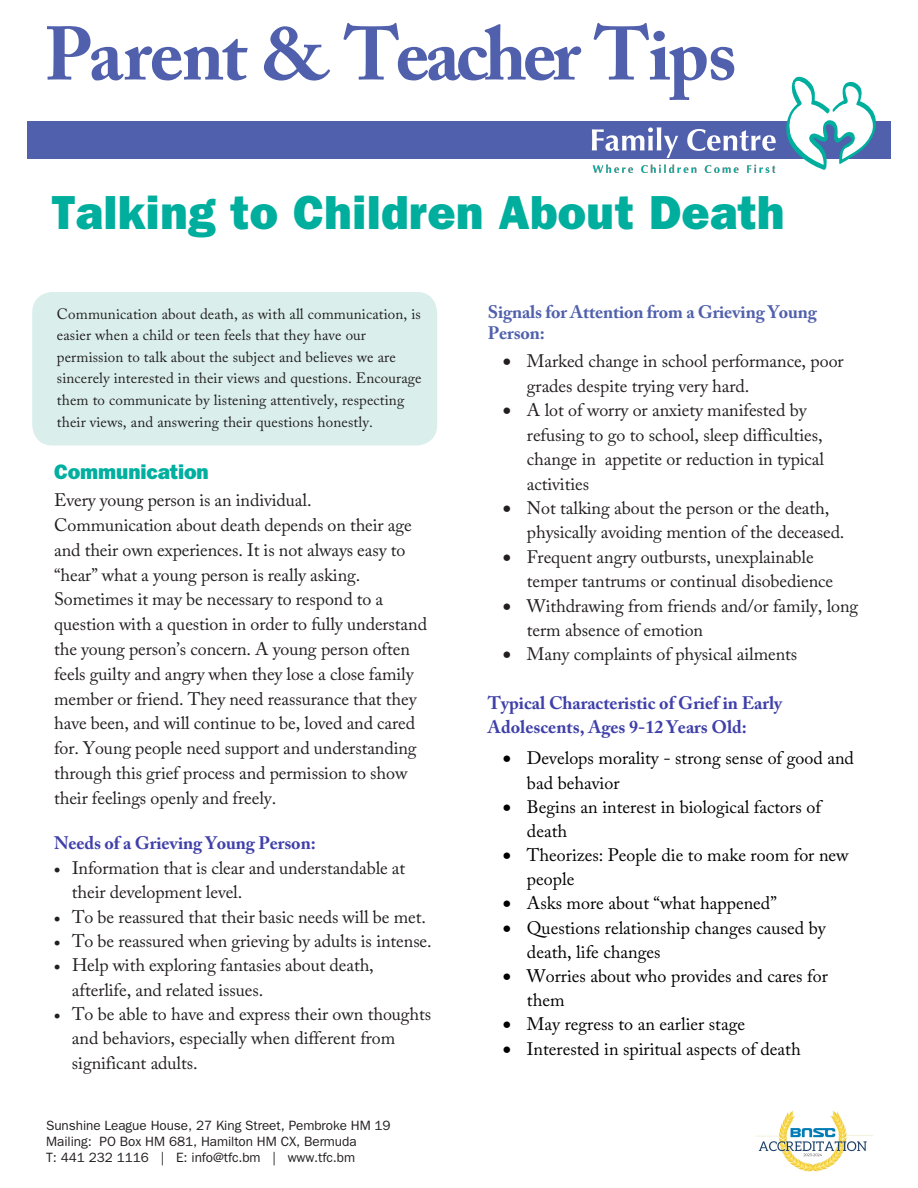
<style>
.page{position:relative;width:918px;height:1188px;background:#fff}
.page>*{position:absolute;margin:0;border:0;box-sizing:border-box;transform-origin:0 0}
.t1{font:700 75px "Adobe Caslon Pro";letter-spacing:-.045em;color:#5060ac}
.t2{font:48px "ITC Franklin Gothic Std Hvy";letter-spacing:.01em;color:#00ae9e}
.t3{font:21px "ITC Franklin Gothic Std Hvy";letter-spacing:-.01em;color:#00af9f}
.t4{font:18px/24.8px "Adobe Caslon Pro";letter-spacing:-.005em;color:#231f20}
.t5{font:18px/24.2px "Adobe Caslon Pro";color:#000}
.t6{font:700 18px/23.9px "Adobe Caslon Pro";color:#4040aa}
.t7{font:700 18px/20.9px "Adobe Caslon Pro";letter-spacing:-.01em;color:#5060ac}
.t8{font:15px/21.6px "Adobe Caslon Pro";letter-spacing:.01em;color:#231f20}
.t9{font:13.5px/16.2px "ITC Franklin Gothic Std";letter-spacing:-.005em;color:#231f20}
</style>
<div class="page">
<div style="left:32px;top:292px;width:405px;height:153px;background:#daefec;border-radius:21px"></div>
<div style="left:27px;top:121px;width:864px;height:37px;background:#5060ac"></div>
<svg style="left:577px;top:77px;width:299px;height:93px"></svg>
<img style="left:577px;top:159px;width:208px;height:14px">
<img style="left:755px;top:1110px;width:118px;height:62px">
<h1 class="t1" style="left:45px;top:10px;width:694px">Parent &amp; Teacher Tips</h1>
<h2 class="t2" style="left:52px;top:184px;width:734px">Talking to Children About Death</h2>
<p class="t8" style="left:57px;top:303px;width:366px">Communication about death, as with all communication, is easier when a child or teen feels that they have our permission to talk about the subject and believes we are sincerely interested in their views and questions. Encourage them to communicate by listening attentively, respecting their views, and answering their questions honestly.</p>
<p class="t3" style="left:54px;top:459px;width:156px">Communication</p>
<p class="t4" style="left:54px;top:488px;width:375px">Every young person is an individual.<br>Communication about death depends on their age and their own experiences. It is not always easy to “hear” what a young person is really asking.<br>Sometimes it may be necessary to respond to a question with a question in order to fully understand the young person’s concern. A young person often feels guilty and angry when they lose a close family member or friend. They need reassurance that they have been, and will continue to be, loved and cared for. Young people need support and understanding through this grief process and permission to show their feelings openly and freely.</p>
<p class="t6" style="left:54px;top:831px;width:263px">Needs of a Grieving Young Person:</p>
<p class="t4" style="left:72px;top:855px;width:335px;text-indent:-18px">• Information that is clear and understandable at their development level.</p>
<p class="t4" style="left:54px;top:904px;width:374px">• To be reassured that their basic needs will be met.</p>
<p class="t4" style="left:54px;top:928px;width:379px">• To be reassured when grieving by adults is intense.</p>
<p class="t4" style="left:72px;top:953px;width:303px;text-indent:-18px">• Help with exploring fantasies about death, afterlife, and related issues.</p>
<p class="t4" style="left:72px;top:1002px;width:361px;line-height:24.3px;text-indent:-18px">• To be able to have and express their own thoughts and behaviors, especially when different from significant adults.</p>
<p class="t9" style="left:46px;top:1117px;width:346px">Sunshine League House, 27 King Street, Pembroke HM 19<br>Mailing: PO Box HM 681, Hamilton HM CX, Bermuda<br>T: 441 232 1116 | E: info@tfc.bm | www.tfc.bm</p>
<p class="t7" style="left:488px;top:301px;width:330px">Signals for Attention from a Grieving Young<br>Person:</p>
<p class="t4" style="left:527px;top:349px;width:318px;text-indent:-24px">• Marked change in school performance, poor grades despite trying very hard.</p>
<p class="t4" style="left:527px;top:398px;width:299px;text-indent:-24px">• A lot of worry or anxiety manifested by refusing to go to school, sleep difficulties, change in appetite or reduction in typical activities</p>
<p class="t4" style="left:527px;top:496px;width:319px;text-indent:-24px">• Not talking about the person or the death, physically avoiding mention of the deceased.</p>
<p class="t4" style="left:527px;top:544px;width:308px;text-indent:-24px">• Frequent angry outbursts, unexplainable temper tantrums or continual disobedience</p>
<p class="t4" style="left:527px;top:593px;width:333px;text-indent:-24px">• Withdrawing from friends and/or family, long term absence of emotion</p>
<p class="t4" style="left:503px;top:642px;width:296px">• Many complaints of physical ailments</p>
<p class="t6" style="left:488px;top:691px;width:296px">Typical Characteristic of Grief in Early<br>Adolescents, Ages 9-12 Years Old:</p>
<p class="t5" style="left:527px;top:746px;width:329px;text-indent:-24px">• Develops morality - strong sense of good and bad behavior</p>
<p class="t5" style="left:527px;top:794px;width:295px;text-indent:-24px">• Begins an interest in biological factors of death</p>
<p class="t5" style="left:527px;top:843px;width:323px;text-indent:-24px">• Theorizes: People die to make room for new people</p>
<p class="t5" style="left:503px;top:891px;width:275px">• Asks more about “what happened”</p>
<p class="t5" style="left:527px;top:915px;width:300px;text-indent:-24px">• Questions relationship changes caused by death, life changes</p>
<p class="t5" style="left:527px;top:964px;width:302px;text-indent:-24px">• Worries about who provides and cares for them</p>
<p class="t5" style="left:503px;top:1012px;width:244px">• May regress to an earlier stage</p>
<p class="t5" style="left:503px;top:1036px;width:299px">• Interested in spiritual aspects of death</p>
</div>
